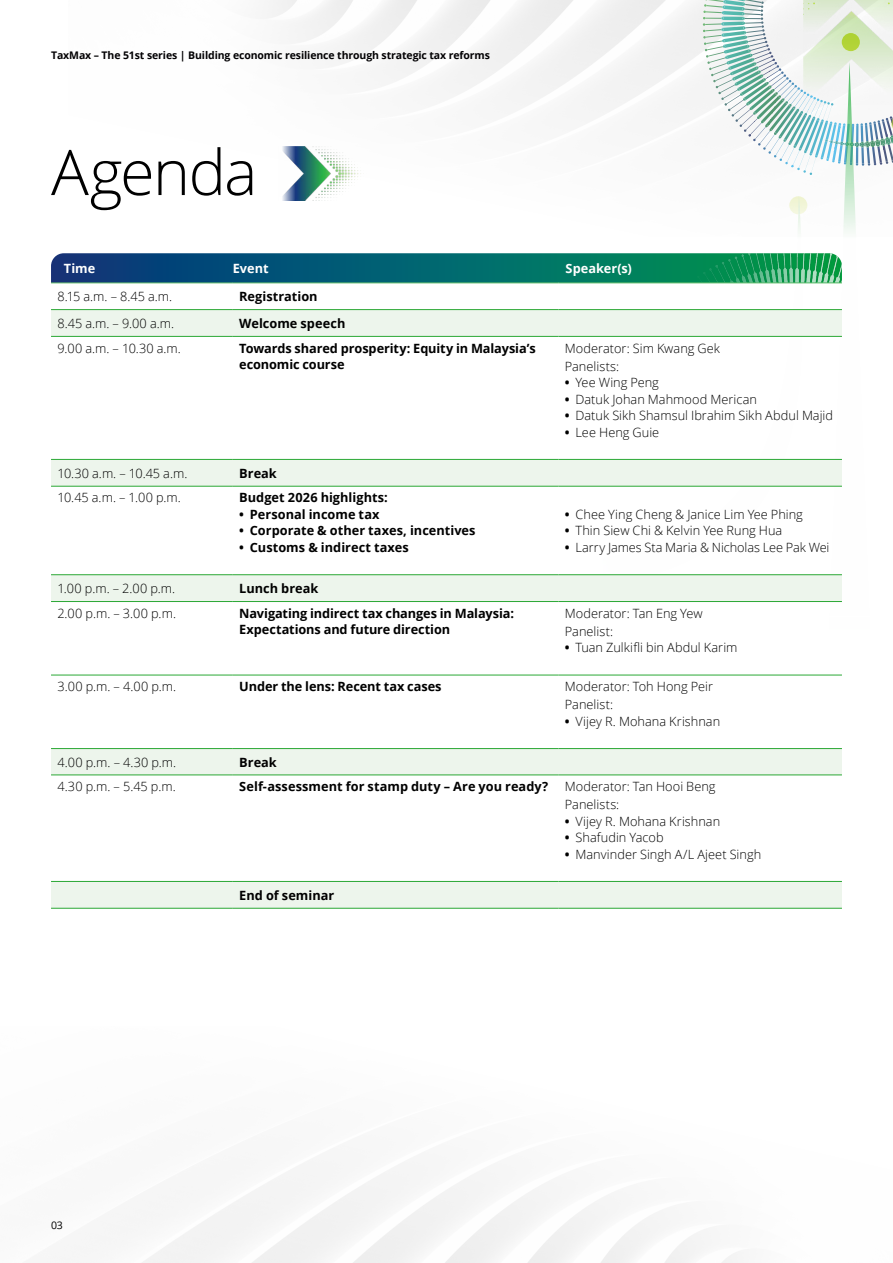
<style>
.page{position:relative;width:893px;height:1263px;background:#fff}
.page>*{position:absolute;margin:0;border:0;box-sizing:border-box;transform-origin:0 0}
.t1{font:300 63px "Open Sans";letter-spacing:-.03em;color:#000}
.t2{font:300 12.75px/18px "Open Sans";color:#000}
.t3{font:700 12.75px/16.5px "Open Sans";color:#000}
.t4{font:700 12.75px "Open Sans";letter-spacing:.005em;color:#fff}
.t5{font:700 10.5px "Open Sans";letter-spacing:-.01em;color:#020103}
.t6{font:10.5px "Open Sans";color:#000}
.s1{font-weight:700}
</style>
<div class="page">
<img style="left:266px;top:0;width:542px;height:213px">
<svg style="left:703px;top:0;width:190px;height:175px"></svg>
<div style="left:789px;top:196px;width:18px;height:18px;background:#f1f5d7;border-radius:50%"></div>
<img style="left:828px;top:104px;width:43px;height:180px">
<img style="left:829px;top:104px;width:41px;height:180px">
<img style="left:593px;top:195px;width:210px;height:89px">
<svg style="left:798px;top:196px;width:2px;height:18px"></svg>
<img style="left:803px;top:0;width:90px;height:104px">
<img style="left:278px;top:147px;width:88px;height:54px">
<svg style="left:51px;top:310px;width:791px;height:598px"></svg>
<hr style="left:51px;top:282px;width:182px;height:1px;background:#2ba835">
<hr style="left:233px;top:282px;width:325px;height:1px;background:#2ba835">
<hr style="left:558px;top:282px;width:284px;height:1px;background:#2ba835">
<hr style="left:51px;top:309px;width:182px;height:1px;background:#2ba835">
<hr style="left:233px;top:309px;width:325px;height:1px;background:#2ba835">
<hr style="left:558px;top:309px;width:284px;height:1px;background:#2ba835">
<hr style="left:51px;top:336px;width:182px;height:1px;background:#2ba835">
<hr style="left:233px;top:336px;width:325px;height:1px;background:#2ba835">
<hr style="left:558px;top:336px;width:284px;height:1px;background:#2ba835">
<hr style="left:51px;top:459px;width:182px;height:1px;background:#2ba835">
<hr style="left:233px;top:459px;width:325px;height:1px;background:#2ba835">
<hr style="left:558px;top:459px;width:284px;height:1px;background:#2ba835">
<hr style="left:51px;top:486px;width:182px;height:1px;background:#2ba835">
<hr style="left:233px;top:486px;width:325px;height:1px;background:#2ba835">
<hr style="left:558px;top:486px;width:284px;height:1px;background:#2ba835">
<hr style="left:51px;top:574px;width:182px;height:1px;background:#2ba835">
<hr style="left:233px;top:574px;width:325px;height:1px;background:#2ba835">
<hr style="left:558px;top:574px;width:284px;height:1px;background:#2ba835">
<hr style="left:51px;top:601px;width:182px;height:1px;background:#2ba835">
<hr style="left:233px;top:601px;width:325px;height:1px;background:#2ba835">
<hr style="left:558px;top:601px;width:284px;height:1px;background:#2ba835">
<hr style="left:51px;top:675px;width:182px;height:1px;background:#2ba835">
<hr style="left:233px;top:675px;width:325px;height:1px;background:#2ba835">
<hr style="left:558px;top:675px;width:284px;height:1px;background:#2ba835">
<hr style="left:51px;top:748px;width:182px;height:1px;background:#2ba835">
<hr style="left:233px;top:748px;width:325px;height:1px;background:#2ba835">
<hr style="left:558px;top:748px;width:284px;height:1px;background:#2ba835">
<hr style="left:51px;top:774px;width:182px;height:1px;background:#2ba835">
<hr style="left:233px;top:774px;width:325px;height:1px;background:#2ba835">
<hr style="left:558px;top:774px;width:284px;height:1px;background:#2ba835">
<hr style="left:51px;top:881px;width:182px;height:1px;background:#2ba835">
<hr style="left:233px;top:881px;width:325px;height:1px;background:#2ba835">
<hr style="left:558px;top:881px;width:284px;height:1px;background:#2ba835">
<hr style="left:51px;top:908px;width:182px;height:1px;background:#2ba835">
<hr style="left:233px;top:908px;width:325px;height:1px;background:#2ba835">
<hr style="left:558px;top:908px;width:284px;height:1px;background:#2ba835">
<svg style="left:51px;top:253px;width:577px;height:29px;background:#055c72"></svg>
<img style="left:628px;top:253px;width:214px;height:29px">
<p class="t5" style="left:51px;top:48px;width:440px">TaxMax – The 51st series | Building economic resilience through strategic tax reforms</p>
<h1 class="t1" style="left:51px;top:129px;width:208px">Agenda</h1>
<p class="t4" style="left:64px;top:259px;width:33px">Time</p>
<p class="t4" style="left:233px;top:259px;width:37px">Event</p>
<p class="t4" style="left:566px;top:259px;width:68px">Speaker(s)</p>
<p class="t2" style="left:57px;top:287px;width:116px">8.15 a.m. – 8.45 a.m.</p>
<p class="t3" style="left:239px;top:288px;width:80px">Registration</p>
<p class="t2" style="left:57px;top:314px;width:118px">8.45 a.m. – 9.00 a.m.</p>
<p class="t3" style="left:239px;top:315px;width:108px">Welcome speech</p>
<p class="t2" style="left:57px;top:339px;width:125px">9.00 a.m. – 10.30 a.m.</p>
<p class="t3" style="left:239px;top:339px;width:298px">Towards shared prosperity: Equity in Malaysia’s economic course</p>
<p class="t2" style="left:565px;top:339px;width:157px">Moderator: Sim Kwang Gek<br>Panelists:</p>
<p class="t2" style="left:565px;top:373px;width:96px"><span class="s1">•</span> Yee Wing Peng</p>
<p class="t2" style="left:565px;top:390px;width:194px"><span class="s1">•</span> Datuk Johan Mahmood Merican</p>
<p class="t2" style="left:565px;top:406px;width:270px"><span class="s1">•</span> Datuk Sikh Shamsul Ibrahim Sikh Abdul Majid</p>
<p class="t2" style="left:565px;top:423px;width:96px"><span class="s1">•</span> Lee Heng Guie</p>
<p class="t2" style="left:57px;top:464px;width:132px">10.30 a.m. – 10.45 a.m.</p>
<p class="t3" style="left:239px;top:464px;width:39px">Break</p>
<p class="t2" style="left:57px;top:488px;width:125px">10.45 a.m. – 1.00 p.m.</p>
<p class="t3" style="left:239px;top:489px;width:150px">Budget 2026 highlights:</p>
<p class="t3" style="left:239px;top:506px;width:142px">• Personal income tax</p>
<p class="t3" style="left:239px;top:522px;width:238px">• Corporate &amp; other taxes, incentives</p>
<p class="t3" style="left:239px;top:539px;width:171px">• Customs &amp; indirect taxes</p>
<p class="t2" style="left:565px;top:505px;width:240px"><span class="s1">•</span> Chee Ying Cheng &amp; Janice Lim Yee Phing</p>
<p class="t2" style="left:565px;top:521px;width:219px"><span class="s1">•</span> Thin Siew Chi &amp; Kelvin Yee Rung Hua</p>
<p class="t2" style="left:565px;top:538px;width:266px"><span class="s1">•</span> Larry James Sta Maria &amp; Nicholas Lee Pak Wei</p>
<p class="t2" style="left:57px;top:579px;width:119px">1.00 p.m. – 2.00 p.m.</p>
<p class="t3" style="left:239px;top:580px;width:81px">Lunch break</p>
<p class="t2" style="left:57px;top:604px;width:120px">2.00 p.m. – 3.00 p.m.</p>
<p class="t3" style="left:239px;top:604px;width:276px">Navigating indirect tax changes in Malaysia:<br>Expectations and future direction</p>
<p class="t2" style="left:565px;top:604px;width:139px">Moderator: Tan Eng Yew<br>Panelist:</p>
<p class="t2" style="left:565px;top:638px;width:174px"><span class="s1">•</span> Tuan Zulkifli bin Abdul Karim</p>
<p class="t2" style="left:57px;top:677px;width:120px">3.00 p.m. – 4.00 p.m.</p>
<p class="t3" style="left:239px;top:678px;width:204px">Under the lens: Recent tax cases</p>
<p class="t2" style="left:565px;top:677px;width:150px">Moderator: Toh Hong Peir<br>Panelist:</p>
<p class="t2" style="left:565px;top:712px;width:157px"><span class="s1">•</span> Vijey R. Mohana Krishnan</p>
<p class="t2" style="left:57px;top:753px;width:120px">4.00 p.m. – 4.30 p.m.</p>
<p class="t3" style="left:239px;top:753px;width:39px">Break</p>
<p class="t2" style="left:57px;top:777px;width:120px">4.30 p.m. – 5.45 p.m.</p>
<p class="t3" style="left:239px;top:778px;width:310px">Self-assessment for stamp duty – Are you ready?</p>
<p class="t2" style="left:565px;top:777px;width:152px">Moderator: Tan Hooi Beng<br>Panelists:</p>
<p class="t2" style="left:565px;top:811px;width:157px"><span class="s1">•</span> Vijey R. Mohana Krishnan</p>
<p class="t2" style="left:565px;top:828px;width:100px"><span class="s1">•</span> Shafudin Yacob</p>
<p class="t2" style="left:565px;top:844px;width:198px"><span class="s1">•</span> Manvinder Singh A/L Ajeet Singh</p>
<p class="t3" style="left:239px;top:886px;width:96px">End of seminar</p>
<p class="t6" style="left:51px;top:1217px;width:13px">03</p>
</div>
